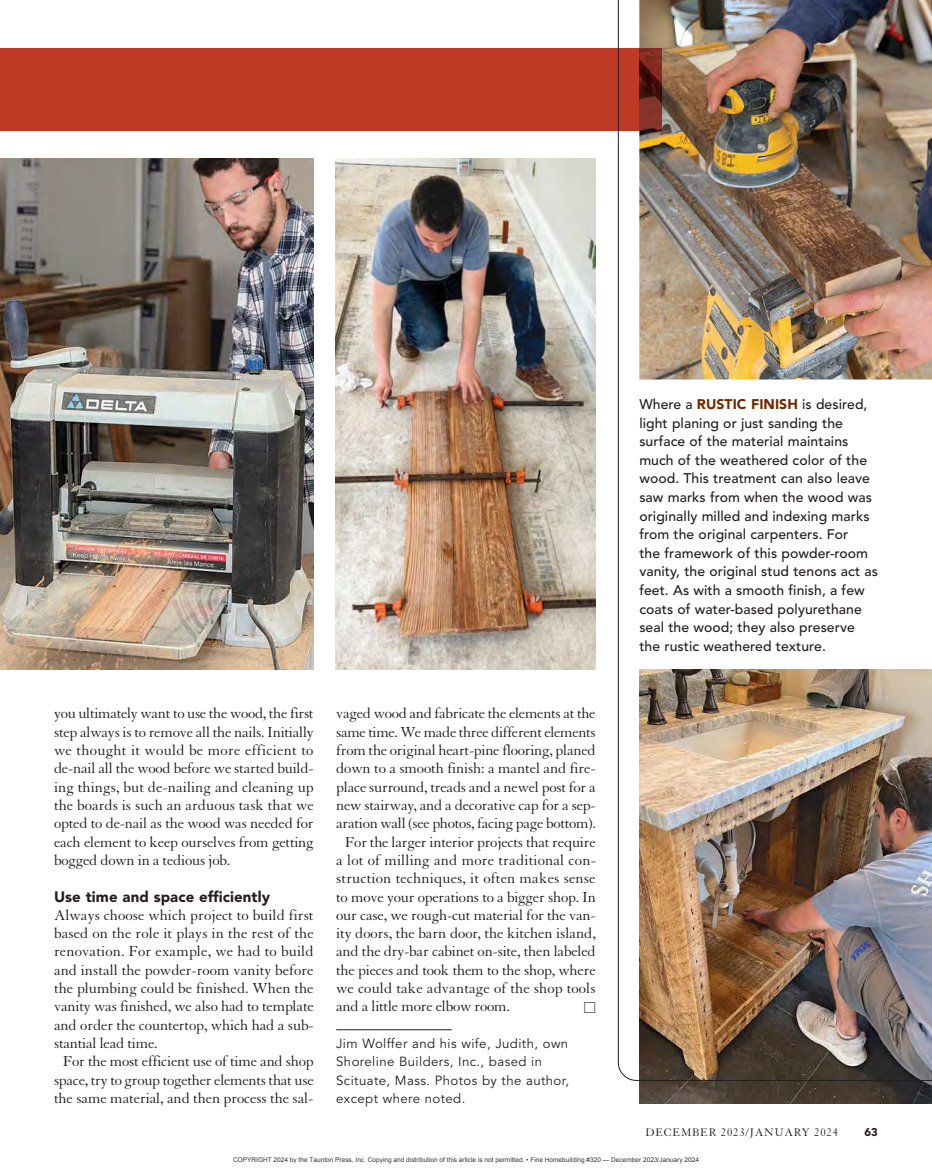
<style>
.page{position:relative;width:932px;height:1175px;background:#fff}
.page>*{position:absolute;margin:0;border:0;box-sizing:border-box;transform-origin:0 0}
.t1{font:15.75px/18.3px "Granjon LT Std";letter-spacing:-.015em;color:#221e1f;text-align:justify}
.t2{font:15.75px "Granjon LT Std";letter-spacing:.005em;color:#221e1f}
.t3{font:15.75px "Granjon LT Std";letter-spacing:.01em;color:#221e1f}
.t4{font:900 15px "Avenir LT Std";letter-spacing:.005em;color:#221e1f}
.t5{font:500 13.95px/18.6px "Avenir LT Std";letter-spacing:.005em;color:#221e1f}
.t6{font:13.5px "Universal Std Newswith Comm Pi";color:#221e1f}
.t7{font:13.2px/18.3px "Avenir LT Std";letter-spacing:.03em;color:#221e1f}
.t8{font:12px "Granjon LT Std";letter-spacing:.07em;color:#221e1f}
.t9{font:900 11.25px "Avenir LT Std";color:#221e1f}
.t10{font:6.45px "Arial";color:rgb(0 0 0/.8)}
.s1{font-weight:900;color:#712800}
</style>
<div class="page">
<div style="left:0;top:48px;width:639px;height:83px;background:#bf3a24"></div>
<img style="left:639px;top:1080px;width:293px;height:23px">
<hr style="left:336px;top:1029px;width:116px;height:1px;background:#221e1f">
<img style="left:336px;top:158px;width:260px;height:512px">
<img style="left:0;top:158px;width:314px;height:512px">
<img style="left:618px;top:0;width:314px;height:1080px">
<p class="t1" style="left:54px;top:704px;width:261px">you ultimately want to use the wood, the first step always is to remove all the nails. Initially we thought it would be more efficient to de-nail all the wood before we started build&shy;ing things, but de-nailing and cleaning up the boards is such an arduous task that we opted to de-nail as the wood was needed for each element to keep ourselves from getting bogged down in a tedious job.</p>
<p class="t4" style="left:54px;top:887px;width:218px">Use time and space efficiently</p>
<p class="t1" style="left:54px;top:906px;width:261px">Always choose which project to build first</p>
<p class="t2" style="left:54px;top:924px;width:261px">based on the role it plays in the rest of the</p>
<p class="t2" style="left:54px;top:943px;width:261px">renovation. For example, we had to build</p>
<p class="t1" style="left:54px;top:961px;width:261px">and install the powder-room vanity before</p>
<p class="t1" style="left:54px;top:979px;width:261px">the plumbing could be finished. When the</p>
<p class="t1" style="left:54px;top:997px;width:261px">vanity was finished, we also had to template</p>
<p class="t1" style="left:54px;top:1016px;width:261px">and order the countertop, which had a sub-</p>
<p class="t1" style="left:54px;top:1034px;width:105px">stantial lead time.</p>
<p class="t1" style="left:63px;top:1052px;width:252px">For the most efficient use of time and shop</p>
<p class="t1" style="left:54px;top:1070px;width:261px">space, try to group together elements that use</p>
<p class="t1" style="left:54px;top:1089px;width:261px">the same material, and then process the sal-</p>
<p class="t1" style="left:336px;top:704px;width:261px">vaged wood and fabricate the elements at the</p>
<p class="t1" style="left:336px;top:723px;width:261px">same time. We made three different elements</p>
<p class="t1" style="left:336px;top:741px;width:261px">from the original heart-pine flooring, planed</p>
<p class="t1" style="left:336px;top:759px;width:261px">down to a smooth finish: a mantel and fire-</p>
<p class="t1" style="left:336px;top:778px;width:261px">place surround, treads and a newel post for a</p>
<p class="t1" style="left:336px;top:796px;width:261px">new stairway, and a decorative cap for a sep-</p>
<p class="t1" style="left:336px;top:814px;width:261px">aration wall (see photos, facing page bottom).</p>
<p class="t1" style="left:345px;top:833px;width:252px">For the larger interior projects that require</p>
<p class="t3" style="left:336px;top:851px;width:261px">a lot of milling and more traditional con-</p>
<p class="t3" style="left:336px;top:870px;width:261px">struction techniques, it often makes sense</p>
<p class="t1" style="left:336px;top:887px;width:261px">to move your operations to a bigger shop. In</p>
<p class="t1" style="left:336px;top:906px;width:261px">our case, we rough-cut material for the van-</p>
<p class="t1" style="left:336px;top:924px;width:261px">ity doors, the barn door, the kitchen island,</p>
<p class="t1" style="left:336px;top:942px;width:261px">and the dry-bar cabinet on-site, then labeled</p>
<p class="t1" style="left:336px;top:961px;width:261px">the pieces and took them to the shop, where</p>
<p class="t2" style="left:336px;top:979px;width:261px">we could take advantage of the shop tools</p>
<p class="t1" style="left:336px;top:997px;width:175px">and a little more elbow room.</p>
<p class="t6" style="left:583px;top:1002px;width:14px">□</p>
<p class="t7" style="left:336px;top:1034px;width:234px">Jim Wolffer and his wife, Judith, own<br>Shoreline Builders, Inc., based in<br>Scituate, Mass. Photos by the author, except where noted.</p>
<p class="t5" style="left:639px;top:395px;width:240px">Where a <span class="s1">RUSTIC FINISH</span> is desired, light planing or just sanding the surface of the material maintains much of the weathered color of the wood. This treatment can also leave saw marks from when the wood was originally milled and indexing marks from the original carpenters. For<br>the framework of this powder-room vanity, the original stud tenons act as feet. As with a smooth finish, a few coats of water-based polyurethane seal the wood; they also preserve the rustic weathered texture.</p>
<p class="t8" style="left:645px;top:1126px;width:194px">DECEMBER 2023/JANUARY 2024</p>
<p class="t9" style="left:864px;top:1125px;width:15px">63</p>
<p class="t10" style="left:233px;top:1155px;width:467px">COPYRIGHT 2024 by the Taunton Press, Inc. Copying and distribution of this article is not permitted. • Fine Homebuilding #320 — December 2023/January 2024</p>
</div>
